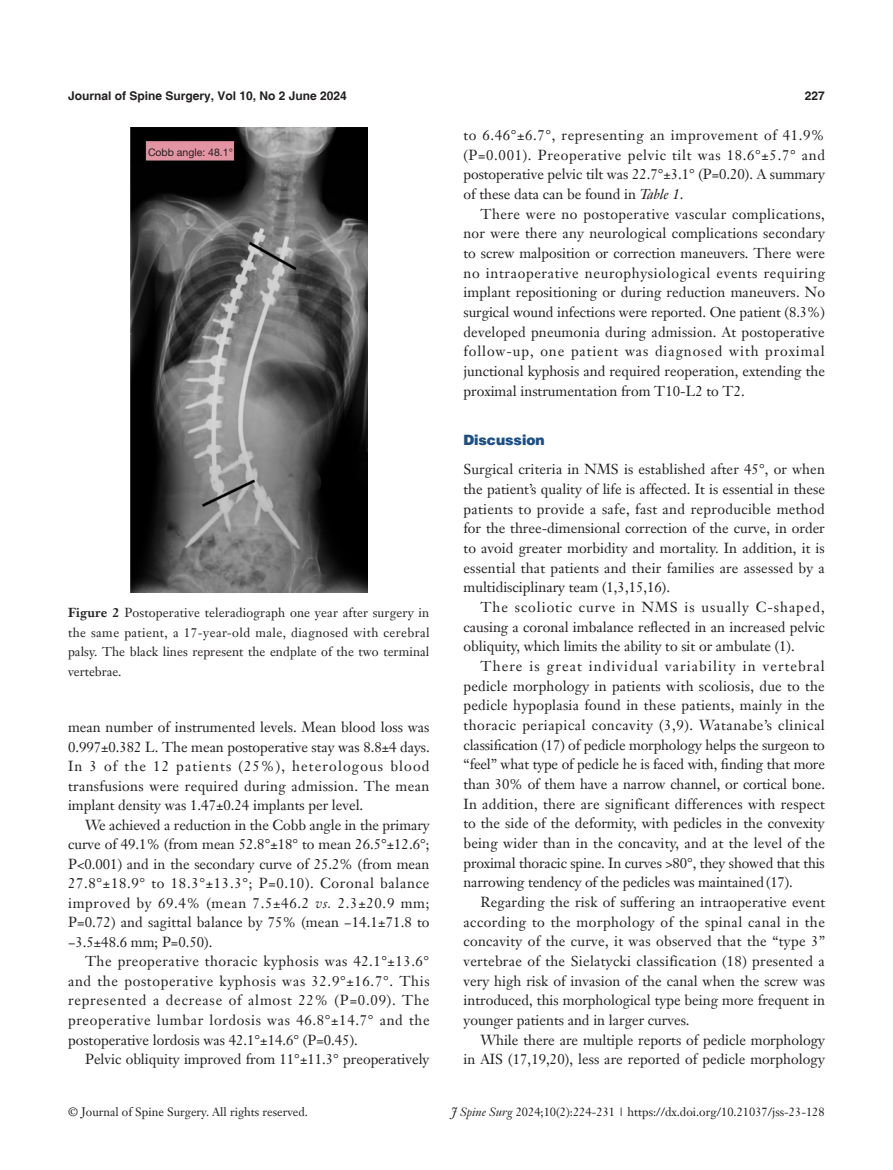
<style>
.page{position:relative;width:893px;height:1170px;background:#fff}
.page>*{position:absolute;margin:0;border:0;box-sizing:border-box;transform-origin:0 0}
.t1{font:14.25px/19.6px "Janson Text LT";color:#231f20;text-align:justify}
._1ji-6_5{font:900 14.25px "Helvetica";color:#1c5085}
.t2{font:12.75px/19.5px "Janson Text LT";letter-spacing:.005em;color:#231f20;text-align:justify}
.t3{font:12px "Janson Text LT";color:#231f20}
.t4{font:700 12px "Helvetica";color:#231f20}
.t5{font:10.5px "Helvetica Neue LT Pro";color:#231f20}
.s1{font-weight:700}
.s2{font-style:italic}
</style>
<div class="page">
<img style="left:130px;top:128px;width:237px;height:464px">
<p class="t4" style="left:68px;top:88px;width:280px">Journal of Spine Surgery, Vol 10, No 2 June 2024</p>
<p class="t4" style="left:805px;top:88px;width:22px">227</p>
<p class="t5" style="left:148px;top:146px;width:86px">Cobb angle: 48.1°</p>
<p class="t2" style="left:68px;top:603px;width:363px"><span class="s1">Figure 2</span> Postoperative teleradiograph one year after surgery in the same patient, a 17-year-old male, diagnosed with cerebral palsy. The black lines represent the endplate of the two terminal vertebrae.</p>
<p class="t1" style="left:68px;top:717px;width:363px">mean number of instrumented levels. Mean blood loss was 0.997±0.382 L. The mean postoperative stay was 8.8±4 days.<br>In 3 of the 12 patients (25%), heterologous blood transfusions were required during admission. The mean implant density was 1.47±0.24 implants per level.</p>
<p class="t1" style="left:68px;top:815px;width:363px;text-indent:17px">We achieved a reduction in the Cobb angle in the primary curve of 49.1% (from mean 52.8°±18° to mean 26.5°±12.6°; P&lt;0.001) and in the secondary curve of 25.2% (from mean 27.8°±18.9° to 18.3°±13.3°; P=0.10). Coronal balance improved by 69.4% (mean 7.5±46.2 <span class="s2">vs.</span> 2.3±20.9 mm; P=0.72) and sagittal balance by 75% (mean −14.1±71.8 to −3.5±48.6 mm; P=0.50).</p>
<p class="t1" style="left:68px;top:951px;width:363px;text-indent:17px">The preoperative thoracic kyphosis was 42.1°±13.6° and the postoperative kyphosis was 32.9°±16.7°. This represented a decrease of almost 22% (P=0.09). The preoperative lumbar lordosis was 46.8°±14.7° and the postoperative lordosis was 42.1°±14.6° (P=0.45).</p>
<p class="t1" style="left:85px;top:1049px;width:346px">Pelvic obliquity improved from 11°±11.3° preoperatively</p>
<p class="t1" style="left:463px;top:125px;width:363px">to 6.46°±6.7°, representing an improvement of 41.9% (P=0.001). Preoperative pelvic tilt was 18.6°±5.7° and postoperative pelvic tilt was 22.7°±3.1° (P=0.20). A summary of these data can be found in <span class="s2">Table 1</span>.</p>
<p class="t1" style="left:463px;top:204px;width:363px;text-indent:17px">There were no postoperative vascular complications, nor were there any neurological complications secondary to screw malposition or correction maneuvers. There were no intraoperative neurophysiological events requiring implant repositioning or during reduction maneuvers. No surgical wound infections were reported. One patient (8.3%) developed pneumonia during admission. At postoperative follow-up, one patient was diagnosed with proximal junctional kyphosis and required reoperation, extending the proximal instrumentation from T10-L2 to T2.</p>
<p class="_1ji-6_5" style="left:463px;top:430px;width:83px">Discussion</p>
<p class="t1" style="left:463px;top:459px;width:363px">Surgical criteria in NMS is established after 45°, or when the patient’s quality of life is affected. It is essential in these patients to provide a safe, fast and reproducible method for the three-dimensional correction of the curve, in order to avoid greater morbidity and mortality. In addition, it is essential that patients and their families are assessed by a multidisciplinary team (1,3,15,16).</p>
<p class="t1" style="left:463px;top:597px;width:363px;text-indent:17px">The scoliotic curve in NMS is usually C-shaped, causing a coronal imbalance reflected in an increased pelvic obliquity, which limits the ability to sit or ambulate (1).</p>
<p class="t1" style="left:463px;top:656px;width:363px;text-indent:17px">There is great individual variability in vertebral pedicle morphology in patients with scoliosis, due to the pedicle hypoplasia found in these patients, mainly in the thoracic periapical concavity (3,9). Watanabe’s clinical classification (17) of pedicle morphology helps the surgeon to “feel” what type of pedicle he is faced with, finding that more than 30% of them have a narrow channel, or cortical bone.<br>In addition, there are significant differences with respect to the side of the deformity, with pedicles in the convexity being wider than in the concavity, and at the level of the proximal thoracic spine. In curves &gt;80°, they showed that this narrowing tendency of the pedicles was maintained (17).</p>
<p class="t1" style="left:463px;top:891px;width:363px;text-indent:17px">Regarding the risk of suffering an intraoperative event according to the morphology of the spinal canal in the concavity of the curve, it was observed that the “type 3” vertebrae of the Sielatycki classification (18) presented a very high risk of invasion of the canal when the screw was introduced, this morphological type being more frequent in younger patients and in larger curves.</p>
<p class="t1" style="left:463px;top:1029px;width:363px;text-align:right">While there are multiple reports of pedicle morphology<br>in AIS (17,19,20), less are reported of pedicle morphology</p>
<p class="t3" style="left:68px;top:1104px;width:241px">© Journal of Spine Surgery. All rights reserved.</p>
<p class="t3" style="left:451px;top:1104px;width:375px"><span class="s2">J Spine Surg</span> 2024;10(2):224-231 | https://dx.doi.org/10.21037/jss-23-128</p>
</div>
